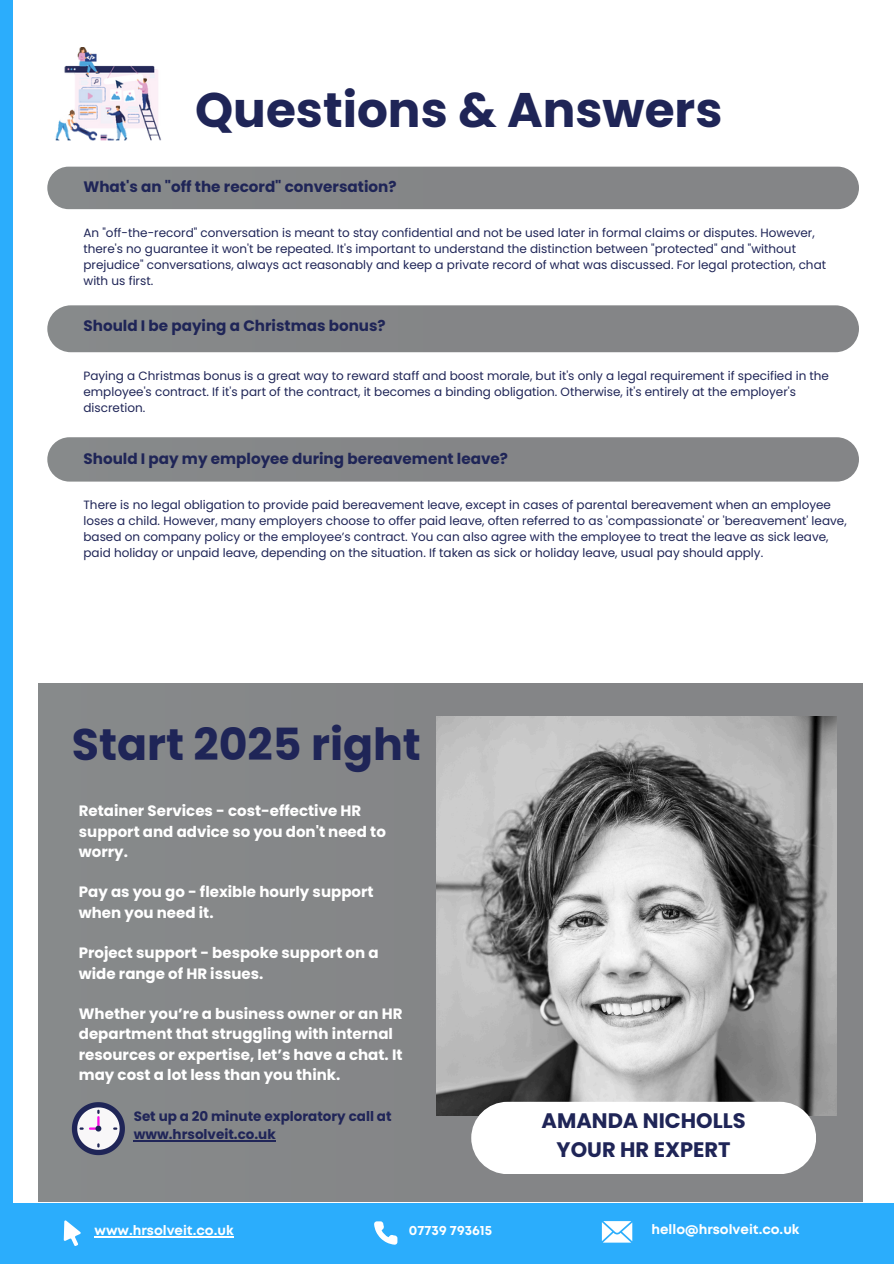
<style>
.page{position:relative;width:894px;height:1264px;background:#fff}
.page>*{position:absolute;margin:0;border:0;box-sizing:border-box;transform-origin:0 0}
.t1{font:700 48.45px "Poppins";color:#1f2557}
.t2{font:700 44.25px "Poppins";color:#1f2557}
.t3{font:700 21px/29.2px "Poppins";color:#1f2557;text-align:center}
.t4{font:700 15.15px "Poppins";color:#1f2557}
.t5{font:700 15px/20.2px "Poppins";color:#fff}
.t6{font:700 13.5px "Mont";color:#fff}
.t7{font:700 13.5px/18px "Poppins";color:#202558}
.t8{font:12px/16px "Poppins";color:#1f2557}
</style>
<div class="page">
<div style="left:0;top:0;width:12px;height:1263px;background:#2badfc"></div>
<div style="left:0;top:1202px;width:893px;height:61px;background:#2badfc"></div>
<svg style="left:374px;top:1221px;width:23px;height:23px"></svg>
<svg style="left:64px;top:1220px;width:17px;height:25px"></svg>
<svg style="left:601px;top:1221px;width:31px;height:21px"></svg>
<div style="left:47px;top:167px;width:811px;height:42px;background:#848587;border-radius:21px"></div>
<div style="left:47px;top:305px;width:811px;height:47px;background:#848587"></div>
<div style="left:47px;top:437px;width:811px;height:44px;background:#848587;border-radius:22px"></div>
<img style="left:55px;top:47px;width:107px;height:93px">
<div style="left:38px;top:683px;width:823px;height:518px;background:#858789"></div>
<svg style="left:72px;top:1102px;width:53px;height:53px"></svg>
<img style="left:436px;top:716px;width:399px;height:399px">
<div style="left:471px;top:1101px;width:344px;height:73px;background:#fff;border-radius:36px"></div>
<hr style="left:94px;top:1236px;width:139px;height:1px;background:#fff">
<hr style="left:134px;top:1140px;width:142px;height:1px;background:#202558">
<h3 class="t1" style="left:195px;top:76px;width:528px">Questions &amp; Answers</h3>
<h3 class="t4" style="left:83px;top:176px;width:314px">What's an "off the record" conversation?</h3>
<p class="t8" style="left:83px;top:225px;width:744px">An "off-the-record" conversation is meant to stay confidential and not be used later in formal claims or disputes. However, there's no guarantee it won't be repeated. It's important to understand the distinction between "protected" and "without prejudice" conversations, always act reasonably and keep a private record of what was discussed. For legal protection, chat with us first.</p>
<h1 class="t4" style="left:83px;top:315px;width:304px">Should I be paying a Christmas bonus?</h1>
<h3 class="t8" style="left:83px;top:368px;width:746px">Paying a Christmas bonus is a great way to reward staff and boost morale, but it's only a legal requirement if specified in the employee's contract. If it's part of the contract, it becomes a binding obligation. Otherwise, it's entirely at the employer's discretion.</h3>
<h3 class="t4" style="left:83px;top:448px;width:426px">Should I pay my employee during bereavement leave?</h3>
<h3 class="t8" style="left:83px;top:497px;width:764px">There is no legal obligation to provide paid bereavement leave, except in cases of parental bereavement when an employee loses a child. However, many employers choose to offer paid leave, often referred to as 'compassionate' or 'bereavement' leave, based on company policy or the employee’s contract. You can also agree with the employee to treat the leave as sick leave, paid holiday or unpaid leave, depending on the situation. If taken as sick or holiday leave, usual pay should apply.</h3>
<h2 class="t2" style="left:72px;top:714px;width:350px">Start 2025 right</h2>
<p class="t5" style="left:79px;top:801px;width:308px">Retainer Services - cost-effective HR support and advice so you don't need to worry.</p>
<h4 class="t5" style="left:79px;top:882px;width:296px">Pay as you go - flexible hourly support when you need it.</h4>
<p class="t5" style="left:79px;top:942px;width:301px">Project support - bespoke support on a wide range of HR issues.</p>
<p class="t5" style="left:79px;top:1003px;width:325px">Whether you’re a business owner or an HR department that struggling with internal resources or expertise, let’s have a chat. It may cost a lot less than you think.</p>
<h3 class="t7" style="left:134px;top:1107px;width:259px">Set up a 20 minute exploratory call at www.hrsolveit.co.uk</h3>
<p class="t3" style="left:541px;top:1106px;width:205px">AMANDA NICHOLLS<br>YOUR HR EXPERT</p>
<p class="t6" style="left:94px;top:1225px;width:140px">www.hrsolveit.co.uk</p>
<h3 class="t6" style="left:409px;top:1225px;width:85px">07739 793615</h3>
<p class="t6" style="left:651px;top:1224px;width:149px">hello@hrsolveit.co.uk</p>
</div>
